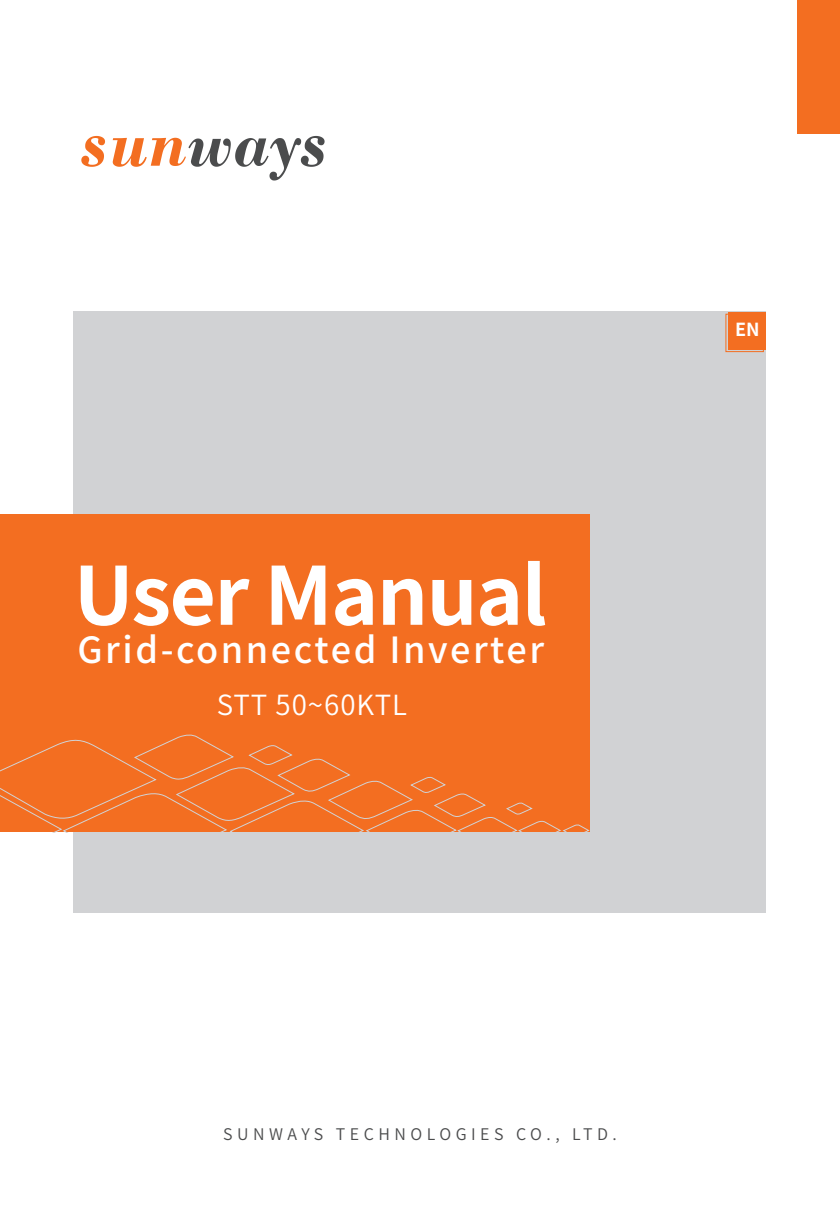
<style>
.page{position:relative;width:840px;height:1225px;background:#fff}
.page>*{position:absolute;margin:0;border:0;box-sizing:border-box;transform-origin:0 0}
.t1{font:700 80px "Source Han Sans";letter-spacing:-.02em;color:#fff}
.t2{font:500 36px "Source Han Sans";letter-spacing:.07em;color:#fff}
.t3{font:27.8px "Source Han Sans";letter-spacing:.035em;color:#fff}
.t4{font:700 18px "Source Han Sans";color:#fff}
.t5{font:16px "Source Han Sans";letter-spacing:.28em;color:#4b4c4d}
</style>
<div class="page">
<div style="left:74px;top:312px;width:691px;height:601px;background:#d1d2d4"></div>
<div style="left:728px;top:312px;width:37px;height:37px;background:#f36e21"></div>
<div style="left:725px;top:314px;width:38px;height:38px;border:1px solid #f36e21"></div>
<div style="left:0;top:514px;width:589px;height:318px;background:#f36e21"></div>
<svg style="left:0;top:734px;width:589px;height:98px"></svg>
<svg style="left:81px;top:136px;width:24px;height:31px"></svg>
<svg style="left:113px;top:136px;width:211px;height:44px"></svg>
<div style="left:797px;top:0;width:42px;height:133px;background:#f36e21"></div>
<h1 class="t1" style="left:74px;top:550px;width:474px">User Manual</h1>
<h2 class="t2" style="left:77px;top:629px;width:468px">Grid-connected Inverter</h2>
<h3 class="t3" style="left:216px;top:689px;width:192px">STT 50~60KTL</h3>
<p class="t4" style="left:734px;top:320px;width:26px">EN</p>
<p class="t5" style="left:223px;top:1125px;width:395px">SUNWAYS TECHNOLOGIES CO., LTD.</p>
</div>
